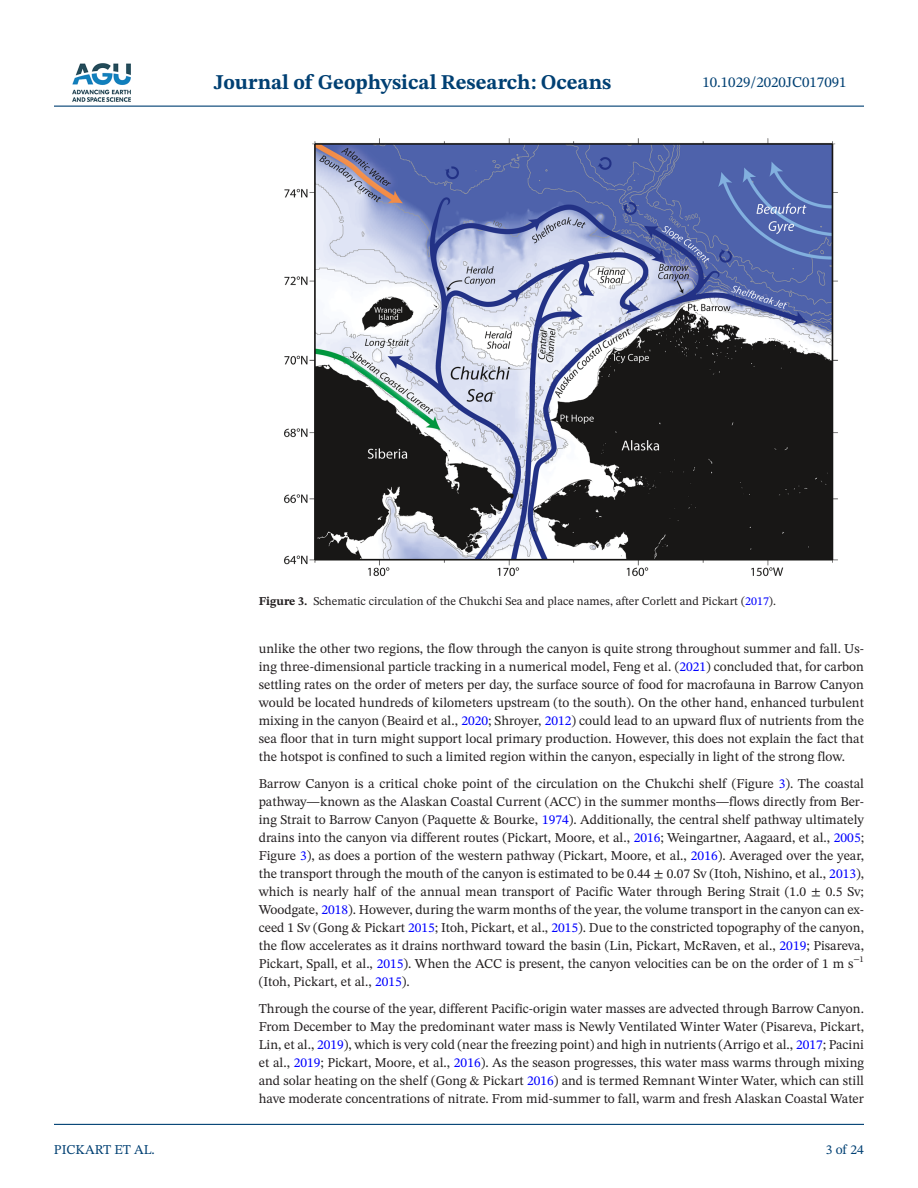
<style>
.page{position:relative;width:918px;height:1188px;background:#fff}
.page>*{position:absolute;margin:0;border:0;box-sizing:border-box;transform-origin:0 0}
.t1{font:700 21px "STIX Two Text";color:#004073}
.t2{font:15px "STIX Two Text";color:#004073}
.t3{font:13.5px/18px "STIX Two Text";color:#231f20;text-align:justify}
.t4{font:13.5px "STIX Two Text";color:#004073}
.t5{font:12px "STIX Two Text";color:#231f20}
.s1{font-weight:700}
.s2{color:#00f}
</style>
<div class="page">
<hr style="left:54px;top:106px;width:810px;height:1px;background:#004073">
<hr style="left:54px;top:1124px;width:810px;height:1px;background:#004073">
<img style="left:72px;top:63px;width:59px;height:39px">
<img style="left:284px;top:138px;width:554px;height:439px">
<h1 class="t1" style="left:214px;top:67px;width:399px">Journal of Geophysical Research: Oceans</h1>
<p class="t2" style="left:702px;top:72px;width:146px">10.1029/2020JC017091</p>
<p class="t4" style="left:54px;top:1140px;width:102px">PICKART ET AL.</p>
<p class="t5" style="left:259px;top:593px;width:519px"><span class="s1">Figure 3.</span> Schematic circulation of the Chukchi Sea and place names, after Corlett and Pickart (<span class="s2">2017</span>).</p>
<p class="t3" style="left:259px;top:639px;width:607px">unlike the other two regions, the flow through the canyon is quite strong throughout summer and fall. Us&shy;ing three-dimensional particle tracking in a numerical model, Feng et al. (<span class="s2">2021</span>) concluded that, for carbon settling rates on the order of meters per day, the surface source of food for macrofauna in Barrow Canyon would be located hundreds of kilometers upstream (to the south). On the other hand, enhanced turbulent mixing in the canyon (Beaird et al., <span class="s2">2020</span>; Shroyer, <span class="s2">2012</span>) could lead to an upward flux of nutrients from the sea floor that in turn might support local primary production. However, this does not explain the fact that the hotspot is confined to such a limited region within the canyon, especially in light of the strong flow.</p>
<p class="t3" style="left:259px;top:774px;width:607px">Barrow Canyon is a critical choke point of the circulation on the Chukchi shelf (Figure <span class="s2">3</span>). The coastal pathway—known as the Alaskan Coastal Current (ACC) in the summer months—flows directly from Ber&shy;ing Strait to Barrow Canyon (Paquette &amp; Bourke, <span class="s2">1974</span>). Additionally, the central shelf pathway ultimately drains into the canyon via different routes (Pickart, Moore, et al., <span class="s2">2016</span>; Weingartner, Aagaard, et al., <span class="s2">2005</span>; Figure <span class="s2">3</span>), as does a portion of the western pathway (Pickart, Moore, et al., <span class="s2">2016</span>). Averaged over the year, the transport through the mouth of the canyon is estimated to be 0.44 ± 0.07 Sv (Itoh, Nishino, et al., <span class="s2">2013</span>), which is nearly half of the annual mean transport of Pacific Water through Bering Strait (1.0 ± 0.5 Sv; Woodgate, <span class="s2">2018</span>). However, during the warm months of the year, the volume transport in the canyon can ex&shy;ceed 1 Sv (Gong &amp; Pickart <span class="s2">2015</span>; Itoh, Pickart, et al., <span class="s2">2015</span>). Due to the constricted topography of the canyon, the flow accelerates as it drains northward toward the basin (Lin, Pickart, McRaven, et al., <span class="s2">2019</span>; Pisareva, Pickart, Spall, et al., <span class="s2">2015</span>). When the ACC is present, the canyon velocities can be on the order of 1 m s<sup>−1 </sup>(Itoh, Pickart, et al., <span class="s2">2015</span>).</p>
<p class="t3" style="left:259px;top:999px;width:607px">Through the course of the year, different Pacific-origin water masses are advected through Barrow Canyon.<br>From December to May the predominant water mass is Newly Ventilated Winter Water (Pisareva, Pickart, Lin, et al., <span class="s2">2019</span>), which is very cold (near the freezing point) and high in nutrients (Arrigo et al., <span class="s2">2017</span>; Pacini et al., <span class="s2">2019</span>; Pickart, Moore, et al., <span class="s2">2016</span>). As the season progresses, this water mass warms through mixing and solar heating on the shelf (Gong &amp; Pickart <span class="s2">2016</span>) and is termed Remnant Winter Water, which can still have moderate concentrations of nitrate. From mid-summer to fall, warm and fresh Alaskan Coastal Water</p>
<p class="t4" style="left:826px;top:1140px;width:40px">3 of 24</p>
</div>
